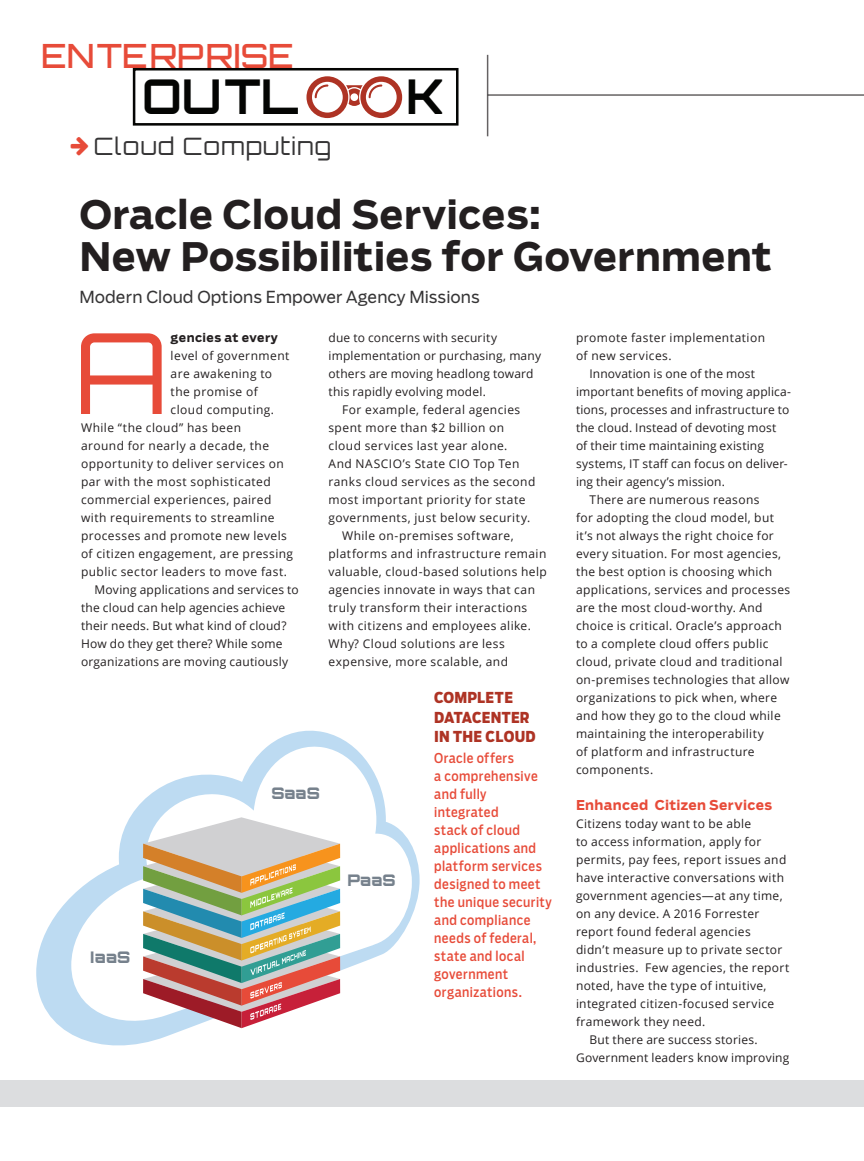
<style>
.page{position:relative;width:864px;height:1161px;background:#fff}
.page>*{position:absolute;margin:0;border:0;box-sizing:border-box;transform-origin:0 0}
._9_12_Miller_Txt_RR{font:300 112.05px "Orbitron";color:#e74b39}
.t1{font:700 48px "Orbitron";color:#040503}
.EO_Headline{font:700 39px/42px "Boomer";letter-spacing:.005em;color:#231f20}
.t2{font:500 33.45px "Orbitron";color:#e74b39}
._9_12_Miller_Txt_RR-2{font:300 24px "Orbitron";letter-spacing:.04em;color:#363536}
._9_12_Miller_Txt_RR-3{font:16.5px "Boomer";color:#363536}
.t3{font:900 16.05px "Orbitron";letter-spacing:-.005em;color:#76818c}
.EO_Headline-2{font:800 15px/19.5px "Boomer Cond";letter-spacing:.02em;color:#ae3324}
.EO_Headline-3{font:13.5px/18px "Boomer Cond";letter-spacing:.03em;color:#e74b39}
._9_12_Miller_Txt_RR-4{font:700 13.5px "Boomer";letter-spacing:.02em;color:#e74b39}
._9_12_Miller_Txt_RR-5{font:12px/18px "Open Sans";letter-spacing:.03em;color:#231f20}
._9_12_Miller_Txt_RR-6{font:12px/18px "Open Sans";letter-spacing:.01em;color:#231f20}
._9_12_Miller_Txt_RR-7{font:700 12px "Boomer";letter-spacing:.035em;color:#231f20}
</style>
<div class="page">
<svg style="left:306px;top:76px;width:96px;height:42px"></svg>
<div style="left:133px;top:68px;width:326px;height:58px;border:3px solid #040503"></div>
<hr style="left:487px;top:55px;width:1px;height:81px;background:#231f20">
<hr style="left:488px;top:94px;width:376px;height:2px;background:#231f20">
<svg style="left:36px;top:730px;width:384px;height:316px"></svg>
<svg style="left:143px;top:817px;width:197px;height:211px"></svg>
<div style="left:0;top:1080px;width:864px;height:27px;background:#dcdddf"></div>
<h3 class="t2" style="left:41px;top:35px;width:254px">ENTERPRISE</h3>
<h2 class="t1" style="left:142px;top:68px;width:158px">OUTL</h2>
<h2 class="t1" style="left:406px;top:68px;width:40px">K</h2>
<p class="_9_12_Miller_Txt_RR-2" style="left:94px;top:130px;width:239px">Cloud Computing</p>
<p class="EO_Headline" style="left:80px;top:193px;width:694px">Oracle Cloud Services:<br>New Possibilities for Government</p>
<p class="_9_12_Miller_Txt_RR-3" style="left:80px;top:288px;width:402px">Modern Cloud Options Empower Agency Missions</p>
<p class="_9_12_Miller_Txt_RR" style="left:74px;top:301px;width:95px">A</p>
<p class="_9_12_Miller_Txt_RR-7" style="left:171px;top:330px;width:109px">gencies at every</p>
<p class="_9_12_Miller_Txt_RR-5" style="left:171px;top:346px;width:120px">level of government</p>
<p class="_9_12_Miller_Txt_RR-5" style="left:171px;top:364px;width:103px">are awakening to</p>
<p class="_9_12_Miller_Txt_RR-5" style="left:171px;top:382px;width:89px">the promise of</p>
<p class="_9_12_Miller_Txt_RR-5" style="left:171px;top:400px;width:105px">cloud computing.</p>
<p class="_9_12_Miller_Txt_RR-5" style="left:81px;top:418px;width:162px">While “the cloud” has been</p>
<p class="_9_12_Miller_Txt_RR-5" style="left:81px;top:436px;width:190px">around for nearly a decade, the</p>
<p class="_9_12_Miller_Txt_RR-5" style="left:81px;top:454px;width:204px">opportunity to deliver services on</p>
<p class="_9_12_Miller_Txt_RR-5" style="left:81px;top:472px;width:191px">par with the most sophisticated</p>
<p class="_9_12_Miller_Txt_RR-5" style="left:81px;top:490px;width:192px">commercial experiences, paired</p>
<p class="_9_12_Miller_Txt_RR-5" style="left:81px;top:508px;width:195px">with requirements to streamline</p>
<p class="_9_12_Miller_Txt_RR-5" style="left:81px;top:526px;width:208px">processes and promote new levels</p>
<p class="_9_12_Miller_Txt_RR-5" style="left:81px;top:544px;width:214px">of citizen engagement, are pressing</p>
<p class="_9_12_Miller_Txt_RR-5" style="left:81px;top:562px;width:208px">public sector leaders to move fast.</p>
<p class="_9_12_Miller_Txt_RR-5" style="left:81px;top:580px;width:219px;text-indent:14px">Moving applications and services to the cloud can help agencies achieve their needs. But what kind of cloud?<br>How do they get there? While some organizations are moving cautiously</p>
<p class="t3" style="left:90px;top:948px;width:42px">IaaS</p>
<p class="t3" style="left:271px;top:784px;width:50px">SaaS</p>
<p class="_9_12_Miller_Txt_RR-5" style="left:329px;top:328px;width:214px">due to concerns with security implementation or purchasing, many others are moving headlong toward this rapidly evolving model.</p>
<p class="_9_12_Miller_Txt_RR-5" style="left:329px;top:400px;width:208px;text-indent:14px">For example, federal agencies spent more than $2 billion on cloud services last year alone.<br>And NASCIO’s State CIO Top Ten ranks cloud services as the second most important priority for state governments, just below security.</p>
<p class="_9_12_Miller_Txt_RR-5" style="left:329px;top:526px;width:220px;text-indent:14px">While on-premises software, platforms and infrastructure remain valuable, cloud-based solutions help agencies innovate in ways that can truly transform their interactions with citizens and employees alike.<br>Why? Cloud solutions are less expensive, more scalable, and</p>
<p class="t3" style="left:347px;top:870px;width:50px">PaaS</p>
<p class="EO_Headline-2" style="left:434px;top:688px;width:103px">COMPLETE<br>DATACENTER<br>IN THE CLOUD</p>
<p class="EO_Headline-3" style="left:434px;top:749px;width:119px">Oracle offers<br>a comprehensive and fully integrated<br>stack of cloud applications and platform services designed to meet the unique security and compliance needs of federal, state and local government organizations.</p>
<p class="_9_12_Miller_Txt_RR-5" style="left:576px;top:328px;width:191px">promote faster implementation of new services.</p>
<p class="_9_12_Miller_Txt_RR-6" style="left:576px;top:364px;width:217px;text-indent:14px">Innovation is one of the most important benefits of moving applica&shy;tions, processes and infrastructure to the cloud. Instead of devoting most<br>of their time maintaining existing systems, IT staff can focus on deliver&shy;ing their agency’s mission.</p>
<p class="_9_12_Miller_Txt_RR-5" style="left:576px;top:490px;width:216px;text-indent:14px">There are numerous reasons<br>for adopting the cloud model, but it’s not always the right choice for every situation. For most agencies, the best option is choosing which applications, services and processes are the most cloud-worthy. And choice is critical. Oracle’s approach to a complete cloud offers public cloud, private cloud and traditional on-premises technologies that allow organizations to pick when, where and how they go to the cloud while maintaining the interoperability<br>of platform and infrastructure components.</p>
<p class="_9_12_Miller_Txt_RR-4" style="left:576px;top:796px;width:198px">Enhanced Citizen Services</p>
<p class="_9_12_Miller_Txt_RR-5" style="left:576px;top:814px;width:215px">Citizens today want to be able<br>to access information, apply for permits, pay fees, report issues and have interactive conversations with government agencies—at any time, on any device. A 2016 Forrester report found federal agencies<br>didn’t measure up to private sector industries. Few agencies, the report noted, have the type of intuitive, integrated citizen-focused service framework they need.</p>
<p class="_9_12_Miller_Txt_RR-5" style="left:576px;top:1030px;width:215px;text-indent:14px">But there are success stories.<br>Government leaders know improving</p>
</div>
